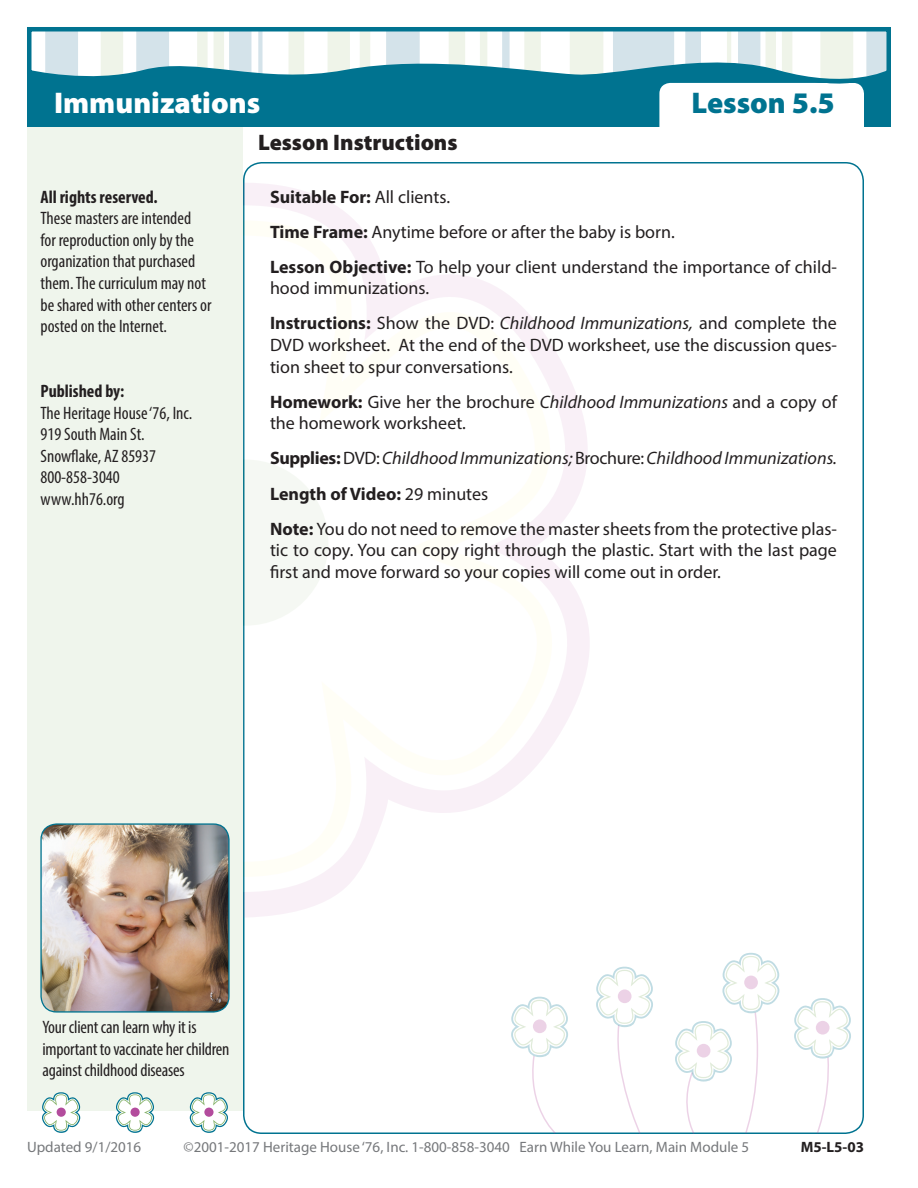
<style>
.page{position:relative;width:918px;height:1188px;background:#fff}
.page>*{position:absolute;margin:0;border:0;box-sizing:border-box;transform-origin:0 0}
.t1{font:900 30px "Myriad Pro";color:#fff}
.t2{font:900 30px "Myriad Pro";color:#007390}
.Page_Heading_-_Small{font:900 22.5px "Myriad Pro";color:#231f20}
.Regular_Text{font:18px/21.6px "Myriad Pro";color:#231f20}
.Left_Text{font:condensed 18px/21.6px "Myriad Pro";color:#231f20}
.Regular_Text-2{font:italic 18px "Myriad Pro";color:#231f20}
.Regular_Text-3{font:700 18px "Myriad Pro";color:#231f20}
.Left_Text-2{font:700 condensed 18px "Myriad Pro";color:#231f20}
.t3{font:15px "Myriad Pro";color:#76787b}
.t4{font:700 15px "Myriad Pro";color:#231f20}
.s1{font-weight:400}
.s2{font-weight:700}
.s3{font-style:italic}
.s4{font-weight:700;font-style:normal}
.s5{font-style:normal}
</style>
<div class="page">
<svg style="left:243px;top:183px;width:96px;height:735px;fill:#f9f0f7"></svg>
<svg style="left:243px;top:205px;width:347px;height:687px"></svg>
<svg style="left:243px;top:220px;width:309px;height:657px"></svg>
<svg style="left:243px;top:236px;width:298px;height:626px"></svg>
<div style="left:162px;top:460px;width:166px;height:166px;background:#f5f8f3;border-radius:50%"></div>
<div style="left:27px;top:100px;width:216px;height:1011px;background:#eff5ec"></div>
<div style="left:27px;top:27px;width:864px;height:99px;background:#007390"></div>
<svg style="left:42px;top:1092px;width:39px;height:41px"></svg>
<div style="left:57px;top:1108px;width:9px;height:9px;background:#b34c9d;border-radius:50%"></div>
<div style="left:659px;top:83px;width:205px;height:57px;background:#fff;border-radius:11px"></div>
<svg style="left:115px;top:1092px;width:40px;height:41px"></svg>
<div style="left:130px;top:1108px;width:10px;height:9px;background:#b34c9d;border-radius:50%"></div>
<svg style="left:189px;top:1092px;width:39px;height:41px"></svg>
<div style="left:204px;top:1108px;width:10px;height:9px;background:#b34c9d;border-radius:50%"></div>
<svg style="left:675px;top:953px;width:105px;height:181px"></svg>
<div style="left:697px;top:1044px;width:13px;height:14px;background:#ecd2e6;border-radius:50%"></div>
<svg style="left:596px;top:967px;width:57px;height:167px"></svg>
<div style="left:618px;top:989px;width:14px;height:14px;background:#ecd2e6;border-radius:50%"></div>
<svg style="left:511px;top:997px;width:57px;height:137px"></svg>
<div style="left:533px;top:1019px;width:14px;height:14px;background:#ecd2e6;border-radius:50%"></div>
<svg style="left:794px;top:998px;width:70px;height:136px"></svg>
<svg style="left:31px;top:31px;width:856px;height:67px"></svg>
<img style="left:42px;top:825px;width:186px;height:186px">
<div style="left:40px;top:823px;width:190px;height:190px;border:1px solid #007390;border-radius:16px"></div>
<h1 class="t1" style="left:54px;top:86px;width:208px">Immunizations</h1>
<h1 class="t2" style="left:691px;top:86px;width:145px">Lesson 5.5</h1>
<p class="Left_Text-2" style="left:40px;top:185px;width:119px">All rights reserved.</p>
<p class="Left_Text" style="left:40px;top:207px;width:173px">These masters are intended<br>for reproduction only by the organization that purchased them. The curriculum may not be shared with other centers or posted on the Internet.</p>
<p class="Left_Text-2" style="left:40px;top:380px;width:85px">Published by:</p>
<p class="Left_Text" style="left:40px;top:402px;width:153px">The Heritage House ‘76, Inc.</p>
<p class="Left_Text" style="left:40px;top:423px;width:117px">919 South Main St.<br>Snowflake, AZ 85937</p>
<p class="Left_Text" style="left:40px;top:466px;width:86px">800-858-3040 www.hh76.org</p>
<p class="Page_Heading_-_Small" style="left:258px;top:129px;width:201px">Lesson Instructions</p>
<p class="Regular_Text-3" style="left:270px;top:185px;width:182px">Suitable For: <span class="s1">All clients.</span></p>
<p class="Regular_Text" style="left:270px;top:220px;width:406px"><span class="s2">Time Frame:</span> Anytime before or after the baby is born.</p>
<p class="Regular_Text" style="left:270px;top:256px;width:569px"><span class="s2">Lesson Objective:</span> To help your client understand the importance of child&shy;hood immunizations.</p>
<p class="Regular_Text" style="left:270px;top:312px;width:569px;text-align:justify"><span class="s2">Instructions:</span> Show the DVD: <span class="s3">Childhood Immunizations,</span> and complete the DVD worksheet. At the end of the DVD worksheet, use the discussion ques&shy;tion sheet to spur conversations.</p>
<p class="Regular_Text" style="left:270px;top:391px;width:568px"><span class="s2">Homework:</span> Give her the brochure <span class="s3">Childhood Immunizations</span> and a copy of the homework worksheet.</p>
<p class="Regular_Text-2" style="left:270px;top:447px;width:568px"><span class="s4">Supplies:</span> <span class="s5">DVD:</span> Childhood Immunizations; <span class="s5">Brochure:</span> Childhood Immunizations.</p>
<p class="Regular_Text-3" style="left:270px;top:482px;width:220px">Length of Video: <span class="s1">29 minutes</span></p>
<p class="Regular_Text" style="left:270px;top:517px;width:568px;text-align:justify"><span class="s2">Note:</span> You do not need to remove the master sheets from the protective plas&shy;tic to copy. You can copy right through the plastic. Start with the last page first and move forward so your copies will come out in order.</p>
<p class="Left_Text" style="left:42px;top:1016px;width:189px">Your client can learn why it is important to vaccinate her children against childhood diseases</p>
<p class="t3" style="left:27px;top:1138px;width:116px">Updated 9/1/2016</p>
<p class="t3" style="left:184px;top:1138px;width:567px">©2001-2017 Heritage House ‘76, Inc. 1-800-858-3040 Earn While You Learn, Main Module 5</p>
<p class="t4" style="left:801px;top:1137px;width:65px">M5-L5-03</p>
</div>
